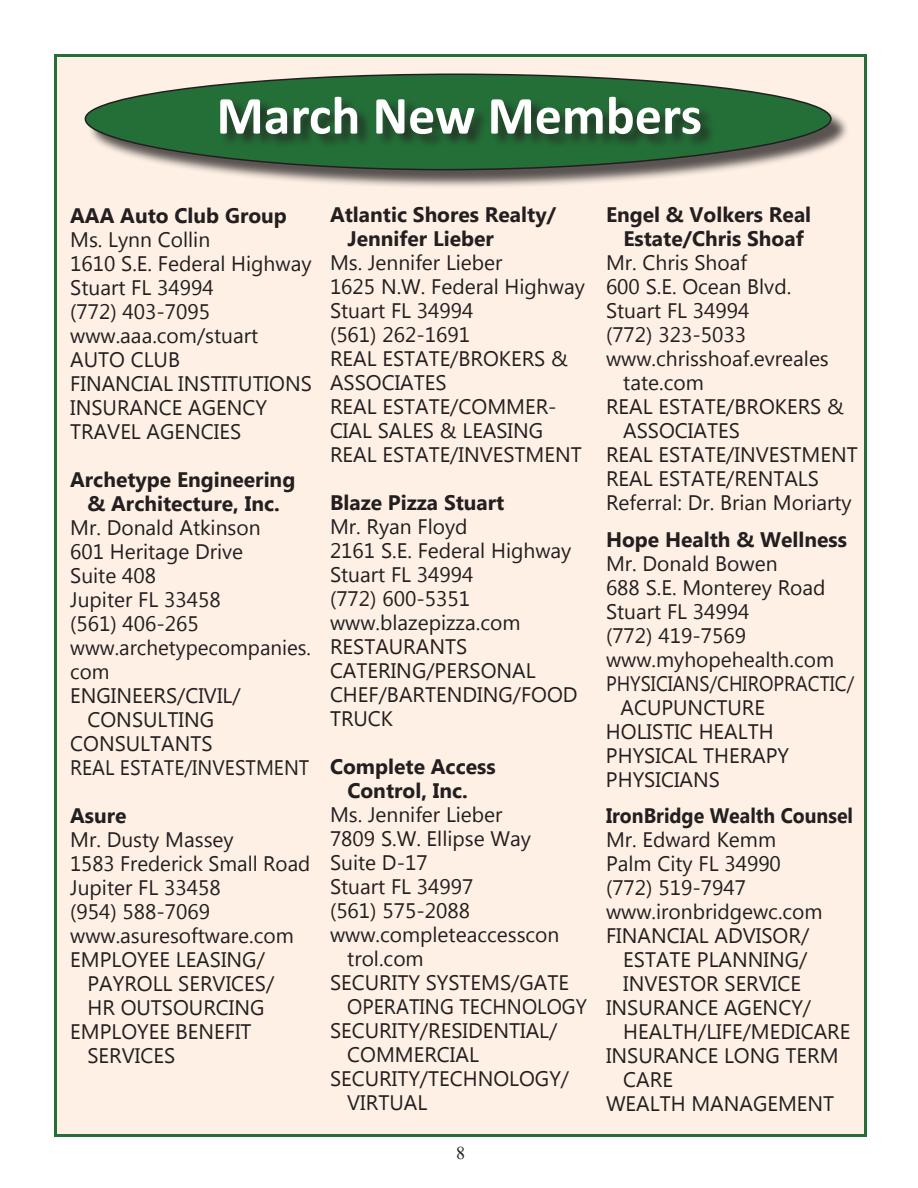
<style>
.page{position:relative;width:918px;height:1188px;background:#fff}
.page>*{position:absolute;margin:0;border:0;box-sizing:border-box;transform-origin:0 0}
.t1{font:700 54px "Calibri";color:#fff}
.t2{font:21px/24px "Microsoft Tai Le";color:#231f20}
.t3{font:700 21px/24px "Microsoft Tai Le";color:#231f20;text-align:center}
.t4{font:21px "Microsoft Tai Le";color:#231f20;scale:.91 1}
.t5{font:700 21px "Microsoft Tai Le";color:#231f20;scale:.93 1}
.t6{font:21px "Microsoft Tai Le";color:#231f20;scale:.95 1}
.t7{font:21px "Microsoft Tai Le";color:#231f20;scale:.96 1}
.t8{font:18px "Times New Roman";color:#231f20}
</style>
<div class="page">
<div style="left:56px;top:58px;width:810px;height:1078px;background:#fef0e5"></div>
<div style="left:87px;top:76px;width:763px;height:113px;background:#231f20;opacity:.75"></div>
<svg style="left:84px;top:73px;width:748px;height:98px"></svg>
<div style="left:220px;top:96px;width:496px;height:54px;background:#231f20;opacity:.75"></div>
<h1 class="t1" style="left:217px;top:83px;width:487px">March New Members</h1>
<p class="t3" style="left:70px;top:206px;width:218px">AAA Auto Club Group</p>
<p class="t2" style="left:70px;top:230px;width:243px">Ms. Lynn Collin<br>1610 S.E. Federal Highway<br>Stuart FL 34994<br>(772) 403-7095 www.aaa.com/stuart<br>AUTO CLUB<br>FINANCIAL INSTITUTIONS<br>INSURANCE AGENCY<br>TRAVEL AGENCIES</p>
<p class="t3" style="left:70px;top:470px;width:227px">Archetype Engineering &amp; Architecture, Inc.</p>
<p class="t2" style="left:70px;top:518px;width:192px">Mr. Donald Atkinson</p>
<p class="t2" style="left:70px;top:542px;width:175px">601 Heritage Drive</p>
<p class="t2" style="left:70px;top:566px;width:87px">Suite 408</p>
<p class="t2" style="left:70px;top:590px;width:152px">Jupiter FL 33458</p>
<p class="t2" style="left:70px;top:614px;width:130px">(561) 406-265</p>
<p class="t2" style="left:70px;top:638px;width:242px">www.archetypecompanies.</p>
<p class="t2" style="left:70px;top:662px;width:41px">com</p>
<p class="t2" style="left:70px;top:686px;width:172px">ENGINEERS/CIVIL/</p>
<p class="t2" style="left:87px;top:710px;width:128px">CONSULTING</p>
<p class="t2" style="left:70px;top:734px;width:144px">CONSULTANTS</p>
<p class="t6" style="left:70px;top:759px;width:253px">REAL ESTATE/INVESTMENT</p>
<p class="t3" style="left:70px;top:806px;width:58px">Asure</p>
<p class="t2" style="left:70px;top:830px;width:165px">Mr. Dusty Massey</p>
<p class="t2" style="left:70px;top:854px;width:242px">1583 Frederick Small Road</p>
<p class="t2" style="left:70px;top:878px;width:152px">Jupiter FL 33458</p>
<p class="t2" style="left:70px;top:902px;width:142px">(954) 588-7069</p>
<p class="t2" style="left:70px;top:926px;width:225px">www.asuresoftware.com</p>
<p class="t2" style="left:70px;top:950px;width:196px">EMPLOYEE LEASING/</p>
<p class="t2" style="left:87px;top:974px;width:188px">PAYROLL SERVICES/</p>
<p class="t2" style="left:87px;top:998px;width:179px">HR OUTSOURCING</p>
<p class="t2" style="left:70px;top:1022px;width:183px">EMPLOYEE BENEFIT</p>
<p class="t2" style="left:87px;top:1046px;width:89px">SERVICES</p>
<p class="t3" style="left:347px;top:205px;width:210px;text-align:left;text-indent:-17px">Atlantic Shores Realty/<br>Jennifer Lieber</p>
<p class="t2" style="left:330px;top:253px;width:256px">Ms. Jennifer Lieber<br>1625 N.W. Federal Highway<br>Stuart FL 34994<br>(561) 262-1691<br>REAL ESTATE/BROKERS &amp;<br>ASSOCIATES<br>REAL ESTATE/COMMER-<br>CIAL SALES &amp; LEASING<br>REAL ESTATE/INVESTMENT</p>
<p class="t3" style="left:330px;top:493px;width:176px">Blaze Pizza Stuart</p>
<p class="t2" style="left:330px;top:517px;width:249px">Mr. Ryan Floyd<br>2161 S.E. Federal Highway<br>Stuart FL 34994<br>(772) 600-5351 www.blazepizza.com<br>RESTAURANTS<br>CATERING/PERSONAL<br>CHEF/BARTENDING/FOOD<br>TRUCK</p>
<p class="t3" style="left:330px;top:757px;width:167px">Complete Access<br>Control, Inc.</p>
<p class="t2" style="left:330px;top:805px;width:174px">Ms. Jennifer Lieber</p>
<p class="t2" style="left:330px;top:829px;width:202px">7809 S.W. Ellipse Way</p>
<p class="t2" style="left:330px;top:853px;width:99px">Suite D-17</p>
<p class="t2" style="left:330px;top:877px;width:145px">Stuart FL 34997</p>
<p class="t2" style="left:330px;top:901px;width:142px">(561) 575-2088</p>
<p class="t2" style="left:330px;top:925px;width:231px">www.completeaccesscon</p>
<p class="t2" style="left:347px;top:949px;width:78px">trol.com</p>
<p class="t2" style="left:330px;top:973px;width:241px">SECURITY SYSTEMS/GATE</p>
<p class="t7" style="left:347px;top:998px;width:251px">OPERATING TECHNOLOGY</p>
<p class="t2" style="left:330px;top:1021px;width:229px">SECURITY/RESIDENTIAL/</p>
<p class="t2" style="left:347px;top:1045px;width:133px">COMMERCIAL</p>
<p class="t2" style="left:330px;top:1069px;width:241px">SECURITY/TECHNOLOGY/</p>
<p class="t2" style="left:347px;top:1093px;width:82px">VIRTUAL</p>
<p class="t8" style="left:456px;top:1142px;width:10px">8</p>
<p class="t3" style="left:606px;top:204px;width:207px">Engel &amp; Volkers Real<br>Estate/Chris Shoaf</p>
<p class="t2" style="left:606px;top:252px;width:143px">Mr. Chris Shoaf</p>
<p class="t2" style="left:606px;top:276px;width:187px">600 S.E. Ocean Blvd.</p>
<p class="t2" style="left:606px;top:300px;width:145px">Stuart FL 34994</p>
<p class="t2" style="left:606px;top:324px;width:142px">(772) 323-5033</p>
<p class="t2" style="left:606px;top:348px;width:224px">www.chrisshoaf.evreales</p>
<p class="t2" style="left:623px;top:372px;width:82px">tate.com</p>
<p class="t2" style="left:606px;top:396px;width:240px">REAL ESTATE/BROKERS &amp;</p>
<p class="t2" style="left:623px;top:420px;width:118px">ASSOCIATES</p>
<p class="t2" style="left:606px;top:444px;width:253px">REAL ESTATE/INVESTMENT</p>
<p class="t2" style="left:606px;top:468px;width:215px">REAL ESTATE/RENTALS</p>
<p class="t2" style="left:606px;top:492px;width:247px">Referral: Dr. Brian Moriarty</p>
<p class="t3" style="left:606px;top:530px;width:242px">Hope Health &amp; Wellness</p>
<p class="t2" style="left:606px;top:554px;width:173px">Mr. Donald Bowen</p>
<p class="t2" style="left:606px;top:578px;width:221px">688 S.E. Monterey Road</p>
<p class="t2" style="left:606px;top:602px;width:145px">Stuart FL 34994</p>
<p class="t2" style="left:606px;top:626px;width:142px">(772) 419-7569</p>
<p class="t2" style="left:606px;top:650px;width:230px">www.myhopehealth.com</p>
<p class="t4" style="left:606px;top:676px;width:274px">PHYSICIANS/CHIROPRACTIC/</p>
<p class="t2" style="left:620px;top:698px;width:146px">ACUPUNCTURE</p>
<p class="t2" style="left:606px;top:722px;width:169px">HOLISTIC HEALTH</p>
<p class="t2" style="left:606px;top:746px;width:185px">PHYSICAL THERAPY</p>
<p class="t2" style="left:606px;top:770px;width:116px">PHYSICIANS</p>
<p class="t5" style="left:606px;top:808px;width:267px">IronBridge Wealth Counsel</p>
<p class="t2" style="left:606px;top:830px;width:172px">Mr. Edward Kemm</p>
<p class="t2" style="left:606px;top:854px;width:176px">Palm City FL 34990</p>
<p class="t2" style="left:606px;top:878px;width:142px">(772) 519-7947</p>
<p class="t2" style="left:606px;top:902px;width:218px">www.ironbridgewc.com</p>
<p class="t2" style="left:606px;top:926px;width:205px">FINANCIAL ADVISOR/</p>
<p class="t2" style="left:623px;top:950px;width:186px">ESTATE PLANNING/</p>
<p class="t2" style="left:623px;top:974px;width:179px">INVESTOR SERVICE</p>
<p class="t2" style="left:606px;top:998px;width:207px">INSURANCE AGENCY/</p>
<p class="t2" style="left:623px;top:1022px;width:229px">HEALTH/LIFE/MEDICARE</p>
<p class="t2" style="left:606px;top:1046px;width:234px">INSURANCE LONG TERM</p>
<p class="t2" style="left:623px;top:1070px;width:51px">CARE</p>
<p class="t2" style="left:606px;top:1094px;width:230px">WEALTH MANAGEMENT</p>
</div>
